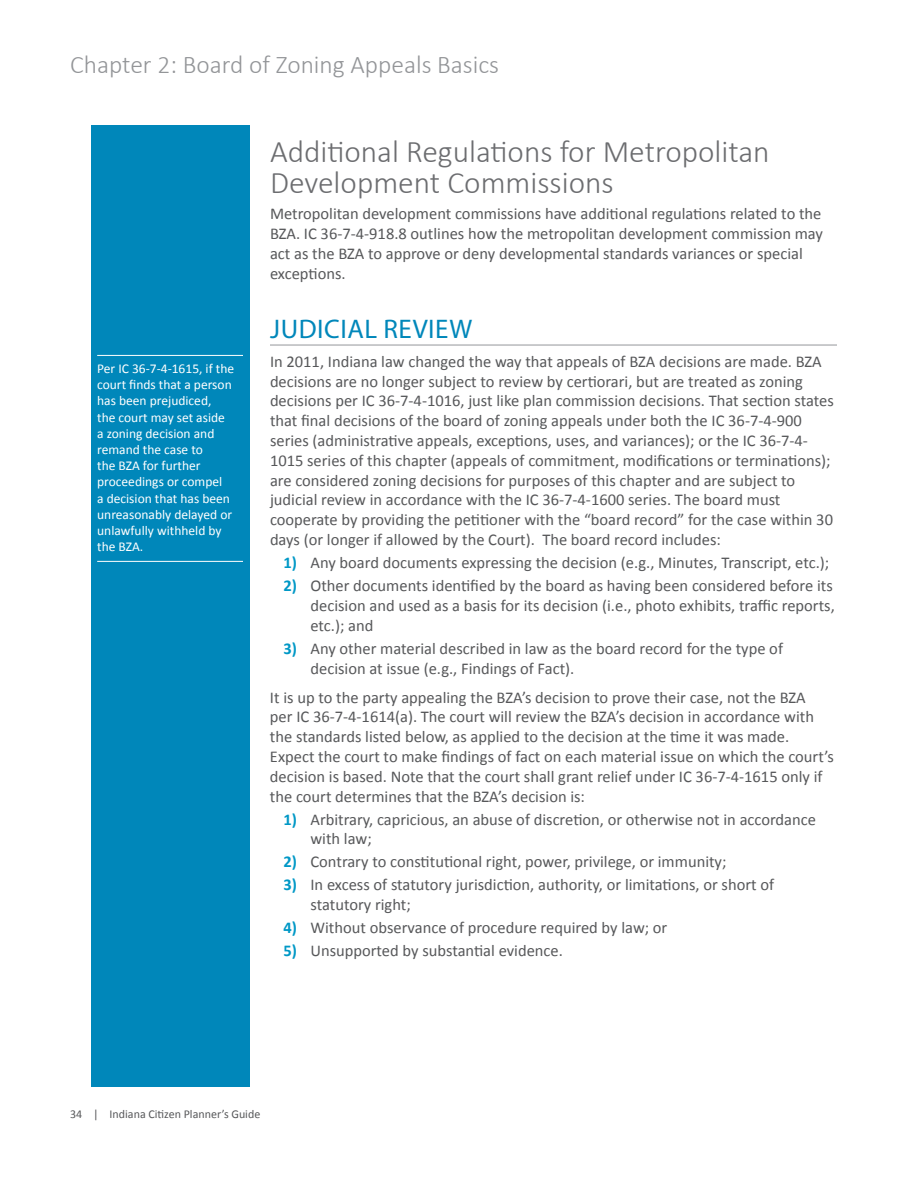
<style>
.page{position:relative;width:918px;height:1188px;background:#fff}
.page>*{position:absolute;margin:0;border:0;box-sizing:border-box;transform-origin:0 0}
.t1{font:300 31.5px/31.5px "Calibri";color:#6c6d70}
.t2{font:27px "Myriad Pro";color:#0087ba}
.t3{font:300 25.5px "Calibri";color:#939598}
.t4{font:16.5px/19.8px "Calibri";color:#57585a}
.t5{font:13.5px/16.2px "Calibri";color:#fff}
.t6{font:12px "Calibri";color:#57585a}
.s1{font-weight:700;color:#0098c6}
</style>
<div class="page">
<div style="left:91px;top:125px;width:158px;height:961px;background:#0087ba"></div>
<hr style="left:270px;top:345px;width:567px;height:1px;background:#95979a">
<hr style="left:97px;top:355px;width:146px;height:1px;background:#fff">
<hr style="left:97px;top:561px;width:146px;height:1px;background:#fff">
<h3 class="t3" style="left:70px;top:49px;width:430px">Chapter 2: Board of Zoning Appeals Basics</h3>
<p class="t5" style="left:97px;top:361px;width:139px">Per IC 36-7-4-1615, if the court finds that a person has been prejudiced,<br>the court may set aside a zoning decision and remand the case to<br>the BZA for further proceedings or compel<br>a decision that has been unreasonably delayed or unlawfully withheld by the BZA.</p>
<h1 class="t1" style="left:270px;top:134px;width:501px">Additional Regulations for Metropolitan<br>Development Commissions</h1>
<p class="t4" style="left:270px;top:204px;width:555px">Metropolitan development commissions have additional regulations related to the BZA. IC 36-7-4-918.8 outlines how the metropolitan development commission may act as the BZA to approve or deny developmental standards variances or special exceptions.</p>
<h2 class="t2" style="left:270px;top:312px;width:25px">JUDICIAL</h2>
<h2 class="t2" style="left:384px;top:312px;width:60px">REVIEW</h2>
<p class="t4" style="left:270px;top:352px;width:565px">In 2011, Indiana law changed the way that appeals of BZA decisions are made. BZA decisions are no longer subject to review by certiorari, but are treated as zoning decisions per IC 36-7-4-1016, just like plan commission decisions. That section states that final decisions of the board of zoning appeals under both the IC 36-7-4-900 series (administrative appeals, exceptions, uses, and variances); or the IC 36-7-4- 1015 series of this chapter (appeals of commitment, modifications or terminations); are considered zoning decisions for purposes of this chapter and are subject to judicial review in accordance with the IC 36-7-4-1600 series. The board must cooperate by providing the petitioner with the “board record” for the case within 30 days (or longer if allowed by the Court). The board record includes:</p>
<p class="t4" style="left:283px;top:553px;width:547px"><span class="s1">1)</span> Any board documents expressing the decision (e.g., Minutes, Transcript, etc.);</p>
<p class="t4" style="left:310px;top:576px;width:526px;text-align:justify;text-indent:-27px"><span class="s1">2)</span> Other documents identified by the board as having been considered before its decision and used as a basis for its decision (i.e., photo exhibits, traffic reports, etc.); and</p>
<p class="t4" style="left:310px;top:638px;width:474px;text-indent:-27px"><span class="s1">3)</span> Any other material described in law as the board record for the type of decision at issue (e.g., Findings of Fact).</p>
<p class="t4" style="left:270px;top:687px;width:566px">It is up to the party appealing the BZA’s decision to prove their case, not the BZA<br>per IC 36-7-4-1614(a). The court will review the BZA’s decision in accordance with the standards listed below, as applied to the decision at the time it was made.<br>Expect the court to make findings of fact on each material issue on which the court’s decision is based. Note that the court shall grant relief under IC 36-7-4-1615 only if the court determines that the BZA’s decision is:</p>
<p class="t4" style="left:310px;top:809px;width:507px;text-indent:-27px"><span class="s1">1)</span> Arbitrary, capricious, an abuse of discretion, or otherwise not in accordance with law;</p>
<p class="t4" style="left:283px;top:852px;width:445px"><span class="s1">2)</span> Contrary to constitutional right, power, privilege, or immunity;</p>
<p class="t4" style="left:310px;top:875px;width:465px;text-indent:-27px"><span class="s1">3)</span> In excess of statutory jurisdiction, authority, or limitations, or short of statutory right;</p>
<p class="t4" style="left:283px;top:918px;width:385px"><span class="s1">4)</span> Without observance of procedure required by law; or</p>
<p class="t4" style="left:283px;top:941px;width:281px"><span class="s1">5)</span> Unsupported by substantial evidence.</p>
<p class="t6" style="left:70px;top:1106px;width:192px">34 | Indiana Citizen Planner’s Guide</p>
</div>
